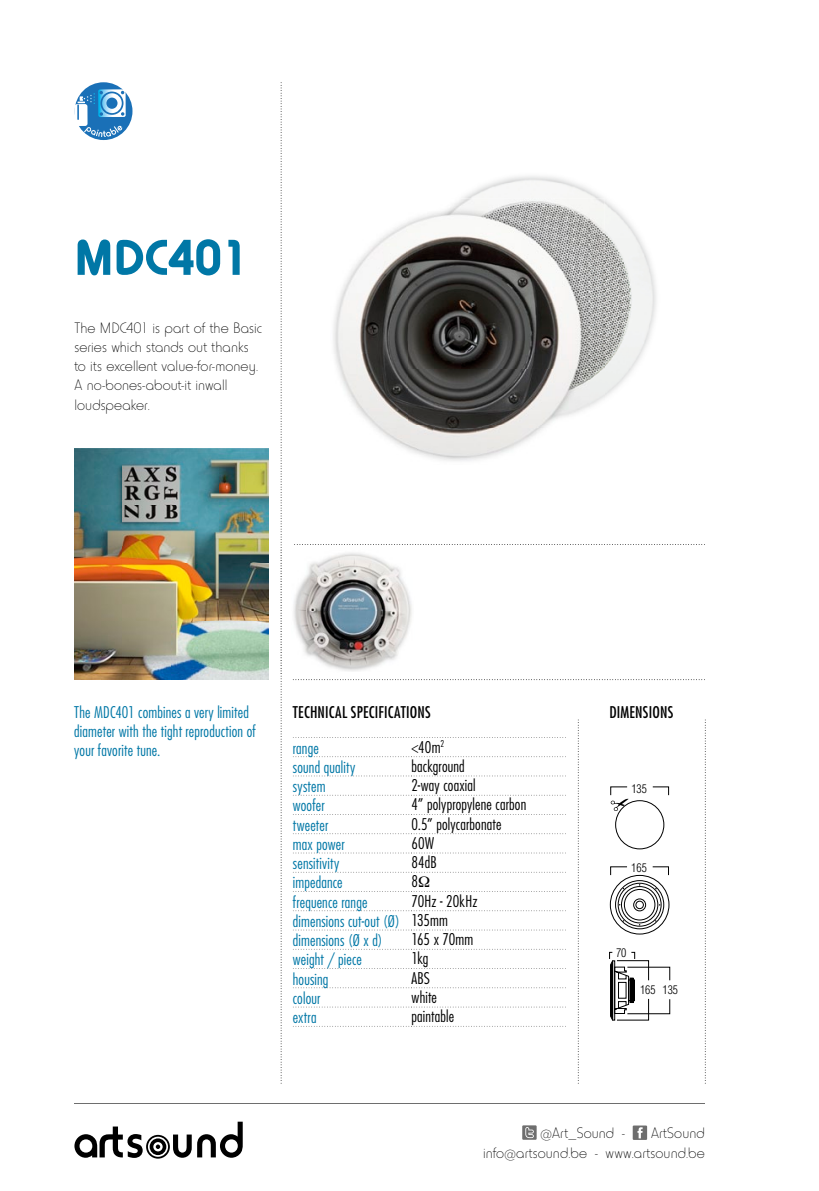
<style>
.page{position:relative;width:819px;height:1191px;background:#fff}
.page>*{position:absolute;margin:0;border:0;box-sizing:border-box;transform-origin:0 0}
.t1{font:700 52.5px "Horatio EF";color:#0077a6}
.t2{font:300 condensed 15.75px/19.8px "Futura";letter-spacing:.01em;color:#0077a6}
.t3{font:300 15.75px/19.2px "Horatio EF";letter-spacing:.005em;color:#000;text-align:right}
.t4{font:300 condensed 15.75px "Futura";letter-spacing:.01em;color:#000}
.t5{font:condensed 15.75px "Futura";letter-spacing:.015em;color:#000}
.t6{font:300 condensed 11.72px "Helvetica";color:#000}
.s1{color:#000}
</style>
<div class="page">
<svg style="left:281px;top:82px;width:1px;height:1001px"></svg>
<svg style="left:293px;top:679px;width:410px;height:1px"></svg>
<svg style="left:577px;top:722px;width:1px;height:359px"></svg>
<svg style="left:704px;top:722px;width:1px;height:359px"></svg>
<svg style="left:294px;top:544px;width:409px;height:1px"></svg>
<img style="left:280px;top:549px;width:2px;height:125px">
<img style="left:281px;top:549px;width:1px;height:64px">
<img style="left:293px;top:553px;width:119px;height:118px">
<img style="left:463px;top:176px;width:194px;height:223px">
<img style="left:589px;top:255px;width:15px;height:153px">
<img style="left:452px;top:198px;width:152px;height:57px">
<img style="left:333px;top:223px;width:100px;height:235px">
<img style="left:433px;top:428px;width:110px;height:33px">
<img style="left:406px;top:222px;width:2px;height:202px">
<img style="left:408px;top:207px;width:181px;height:221px">
<div style="left:75px;top:82px;width:57px;height:58px;background:#1a70b7;border-radius:50%"></div>
<div style="left:74px;top:104px;width:14px;height:22px;background:#fff;border-radius:3px"></div>
<svg style="left:77px;top:89px;width:49px;height:30px"></svg>
<svg style="left:84px;top:126px;width:38px;height:11px"></svg>
<div style="left:633px;top:898px;width:13px;height:13px;border:1px solid #000;border-radius:50%"></div>
<div style="left:635px;top:901px;width:8px;height:8px;border:1px solid #000;border-radius:50%"></div>
<svg style="left:610px;top:866px;width:59px;height:9px"></svg>
<div style="left:624px;top:889px;width:31px;height:31px;border:1px solid #000;border-radius:50%"></div>
<div style="left:621px;top:886px;width:37px;height:37px;border:1px solid #000;border-radius:50%"></div>
<div style="left:617px;top:883px;width:44px;height:43px;border:1px solid #000;border-radius:50%"></div>
<div style="left:615px;top:880px;width:49px;height:49px;border:1px solid #000;border-radius:50%"></div>
<div style="left:610px;top:875px;width:59px;height:59px;border:1px solid #000;border-radius:50%"></div>
<svg style="left:609px;top:951px;width:61px;height:70px"></svg>
<div style="left:629px;top:977px;width:4px;height:25px;border:1px solid #000"></div>
<div style="left:615px;top:800px;width:49px;height:49px;border:1px solid #000;border-radius:50%"></div>
<svg style="left:610px;top:786px;width:59px;height:25px"></svg>
<hr style="left:74px;top:1103px;width:630px;height:1px;background:#6e6e6e">
<svg style="left:74px;top:1121px;width:169px;height:37px"></svg>
<div style="left:522px;top:1125px;width:14px;height:14px;background:#6e6e6e"></div>
<svg style="left:525px;top:1127px;width:9px;height:11px"></svg>
<div style="left:632px;top:1125px;width:15px;height:15px;background:#6e6e6e"></div>
<svg style="left:637px;top:1127px;width:5px;height:11px"></svg>
<svg style="left:293px;top:756px;width:273px;height:1px"></svg>
<svg style="left:293px;top:775px;width:273px;height:1px"></svg>
<svg style="left:293px;top:794px;width:273px;height:1px"></svg>
<svg style="left:293px;top:814px;width:273px;height:1px"></svg>
<svg style="left:293px;top:833px;width:273px;height:1px"></svg>
<svg style="left:293px;top:852px;width:273px;height:1px"></svg>
<svg style="left:293px;top:910px;width:273px;height:1px"></svg>
<svg style="left:293px;top:929px;width:273px;height:1px"></svg>
<svg style="left:293px;top:968px;width:273px;height:1px"></svg>
<svg style="left:293px;top:987px;width:273px;height:1px"></svg>
<svg style="left:293px;top:1006px;width:273px;height:1px"></svg>
<svg style="left:293px;top:1026px;width:273px;height:1px"></svg>
<svg style="left:293px;top:737px;width:273px;height:1px"></svg>
<img style="left:74px;top:448px;width:194px;height:231px">
<svg style="left:293px;top:872px;width:273px;height:20px"></svg>
<h1 class="t1" style="left:74px;top:228px;width:175px">MDC401</h1>
<p class="t3" style="left:74px;top:318px;width:189px;text-align:left">The MDC401 is part of the Basic series which stands out thanks to its excellent value-for-money.<br>A no-bones-about-it inwall loudspeaker.</p>
<p class="t2" style="left:74px;top:702px;width:176px">The MDC401 combines a very limited</p>
<p class="t5" style="left:293px;top:702px;width:139px">TECHNICAL SPECIFICATIONS</p>
<p class="t5" style="left:609px;top:702px;width:65px">DIMENSIONS</p>
<p class="t2" style="left:74px;top:721px;width:183px;line-height:19.2px">diameter with the tight reproduction of your favorite tune.</p>
<p class="t2" style="left:293px;top:737px;width:28px">range</p>
<p class="t4" style="left:411px;top:737px;width:34px">&lt;40m<sup>2</sup></p>
<p class="t2" style="left:293px;top:757px;width:64px">sound quality</p>
<p class="t4" style="left:411px;top:756px;width:55px">background</p>
<p class="t2" style="left:293px;top:776px;width:34px">system</p>
<p class="t4" style="left:411px;top:775px;width:66px">2-way coaxial</p>
<p class="t2" style="left:293px;top:795px;width:33px">woofer</p>
<p class="t4" style="left:411px;top:794px;width:116px">4” polypropylene carbon</p>
<p class="t2" style="left:293px;top:814px;width:37px">tweeter</p>
<p class="t4" style="left:411px;top:814px;width:91px">0.5” polycarbonate</p>
<p class="t2" style="left:293px;top:834px;width:53px">max power</p>
<p class="t4" style="left:411px;top:833px;width:24px">60W</p>
<p class="t2" style="left:293px;top:853px;width:48px">sensitivity</p>
<p class="t4" style="left:411px;top:852px;width:27px">84dB</p>
<p class="t2" style="left:293px;top:872px;width:51px">impedance</p>
<p class="t4" style="left:411px;top:871px;width:8px">8</p>
<p class="t2" style="left:293px;top:891px;width:76px">frequence range</p>
<p class="t6" style="left:631px;top:781px;width:17px">135</p>
<p class="t6" style="left:631px;top:860px;width:17px">165</p>
<p class="t2" style="left:293px;top:890px;width:186px;text-indent:119px"><span class="s1">70Hz - 20kHz </span>dimensions cut-out (Ø) <span class="s1">135mm </span>dimensions (Ø x d)</p>
<p class="t4" style="left:411px;top:929px;width:63px">165 x 70mm</p>
<p class="t6" style="left:616px;top:946px;width:12px">70</p>
<p class="t2" style="left:293px;top:949px;width:71px">weight / piece</p>
<p class="t4" style="left:411px;top:948px;width:18px">1kg</p>
<p class="t2" style="left:293px;top:968px;width:37px">housing</p>
<p class="t4" style="left:411px;top:968px;width:20px">ABS</p>
<p class="t2" style="left:293px;top:987px;width:29px">colour</p>
<p class="t4" style="left:411px;top:987px;width:27px">white</p>
<p class="t2" style="left:293px;top:1007px;width:25px">extra</p>
<p class="t4" style="left:411px;top:1006px;width:44px">paintable</p>
<p class="t6" style="left:640px;top:982px;width:40px">165 135</p>
<p class="t3" style="left:483px;top:1123px;width:223px;line-height:19.9px">ArtSound<br>info@artsound.be - www.artsound.be</p>
<p class="t3" style="left:540px;top:1123px;width:86px">@Art_Sound -</p>
</div>
